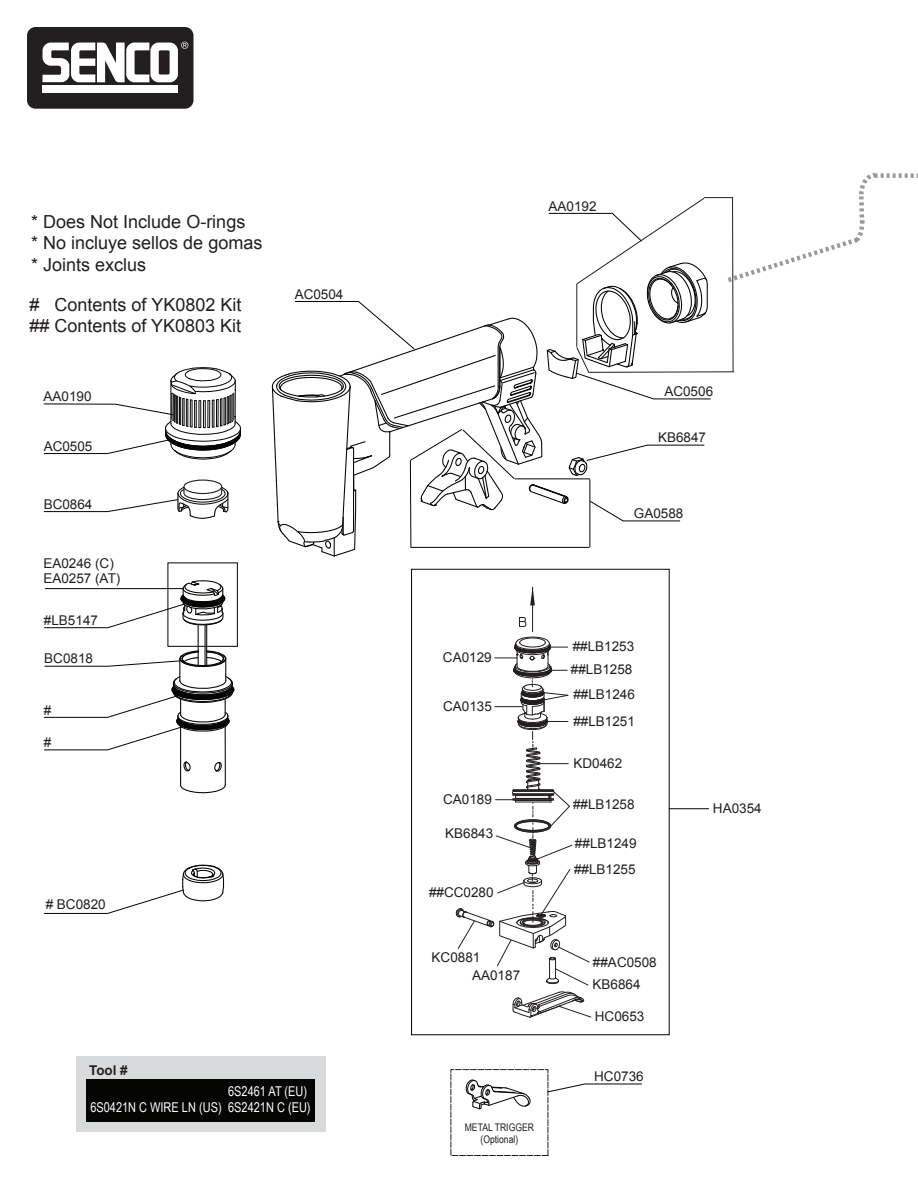
<style>
.page{position:relative;width:918px;height:1188px;background:#fff}
.page>*{position:absolute;margin:0;border:0;box-sizing:border-box;transform-origin:0 0}
.t1{font:18px/21.6px "Arial";color:#231f20}
.t2{font:13.5px/18.1px "Arial";color:#231f20}
.t3{font:13.5px/16.2px "Arial Narrow";color:#fff}
.t4{font:700 13.5px "Arial";color:#231f20}
.t5{font:10.5px/12.6px "Arial Narrow";color:#231f20;text-align:center}
</style>
<div class="page">
<div style="left:27px;top:27px;width:167px;height:82px;background:#231f20;border-radius:9px"></div>
<div style="left:43px;top:85px;width:135px;height:8px;background:#fff"></div>
<svg style="left:43px;top:42px;width:145px;height:40px"></svg>
<hr style="left:198px;top:625px;width:1px;height:40px;background:#050504">
<hr style="left:205px;top:625px;width:1px;height:40px;background:#050504">
<hr style="left:206px;top:625px;width:1px;height:40px;background:#050504">
<svg style="left:44px;top:650px;width:191px;height:144px"></svg>
<svg style="left:44px;top:864px;width:181px;height:50px"></svg>
<svg style="left:43px;top:367px;width:198px;height:93px"></svg>
<div style="left:183px;top:480px;width:39px;height:14px;border:1px solid #231f20;border-radius:50%"></div>
<svg style="left:44px;top:486px;width:185px;height:33px"></svg>
<svg style="left:271px;top:173px;width:647px;height:384px"></svg>
<div style="left:76px;top:1056px;width:250px;height:76px;background:#d9dadc"></div>
<div style="left:86px;top:1079px;width:229px;height:43px;background:#050504"></div>
<svg style="left:44px;top:580px;width:182px;height:48px"></svg>
<div style="left:168px;top:563px;width:70px;height:84px;border:1px solid #040503"></div>
<div style="left:411px;top:569px;width:259px;height:466px;border:1px solid #040503"></div>
<hr style="left:669px;top:808px;width:40px;height:1px;background:#040503">
<div style="left:451px;top:1069px;width:97px;height:87px;border:1px dashed #231f20"></div>
<svg style="left:547px;top:1083px;width:95px;height:9px"></svg>
<svg style="left:465px;top:1079px;width:66px;height:31px"></svg>
<hr style="left:532px;top:587px;width:1px;height:45px;background:#231f20">
<svg style="left:530px;top:587px;width:5px;height:18px"></svg>
<svg style="left:519px;top:617px;width:7px;height:10px"></svg>
<svg style="left:456px;top:636px;width:136px;height:382px"></svg>
<h1 class="t1" style="left:31px;top:211px;width:233px">* Does Not Include O-rings<br>* No incluye sellos de gomas * Joints exclus</h1>
<h1 class="t1" style="left:29px;top:294px;width:214px"># Contents of YK0802 Kit ## Contents of YK0803 Kit</h1>
<p class="t2" style="left:44px;top:387px;width:50px">AA0190</p>
<p class="t2" style="left:44px;top:437px;width:50px">AC0505</p>
<p class="t2" style="left:44px;top:495px;width:50px">BC0864</p>
<p class="t2" style="left:43px;top:554px;width:72px">EA0246 (C)</p>
<p class="t2" style="left:43px;top:569px;width:79px">EA0257 (AT)</p>
<p class="t2" style="left:44px;top:611px;width:56px">#LB5147</p>
<p class="t2" style="left:44px;top:650px;width:50px">BC0818</p>
<p class="t2" style="left:44px;top:701px;width:9px">#</p>
<p class="t2" style="left:44px;top:733px;width:9px">#</p>
<p class="t2" style="left:295px;top:285px;width:50px">AC0504</p>
<p class="t2" style="left:46px;top:896px;width:62px"># BC0820</p>
<p class="t4" style="left:89px;top:1061px;width:40px">Tool #</p>
<p class="t3" style="left:90px;top:1099px;width:133px">6S0421N C WIRE LN (US)</p>
<p class="t3" style="left:228px;top:1082px;width:84px">6S2461 AT (EU)<br>6S2421N C (EU)</p>
<p class="t2" style="left:549px;top:197px;width:50px">AA0192</p>
<p class="t2" style="left:664px;top:382px;width:50px">AC0506</p>
<p class="t2" style="left:658px;top:429px;width:50px">KB6847</p>
<p class="t2" style="left:634px;top:504px;width:51px">GA0588</p>
<p class="t2" style="left:443px;top:648px;width:50px">CA0129</p>
<p class="t2" style="left:443px;top:697px;width:50px">CA0135</p>
<p class="t2" style="left:443px;top:791px;width:50px">CA0189</p>
<p class="t2" style="left:445px;top:825px;width:50px">KB6843</p>
<p class="t2" style="left:429px;top:883px;width:66px">##CC0280</p>
<p class="t2" style="left:472px;top:948px;width:50px;text-indent:-41px">KC0881<br>AA0187</p>
<p class="t5" style="left:465px;top:1120px;width:71px">METAL TRIGGER (Optional)</p>
<p class="t2" style="left:571px;top:635px;width:65px;line-height:22.6px">##LB1253 ##LB1258</p>
<p class="t2" style="left:573px;top:681px;width:63px;line-height:26.5px">##LB1246 ##LB1251</p>
<p class="t2" style="left:573px;top:754px;width:50px">KD0462</p>
<p class="t2" style="left:573px;top:796px;width:63px">##LB1258</p>
<p class="t2" style="left:574px;top:830px;width:64px;line-height:26px">##LB1249 ##LB1255</p>
<p class="t2" style="left:593px;top:952px;width:66px;line-height:21.9px">##AC0508<br>KB6864</p>
<p class="t2" style="left:595px;top:1007px;width:51px">HC0653</p>
<p class="t2" style="left:594px;top:1067px;width:51px">HC0736</p>
<p class="t2" style="left:713px;top:799px;width:50px">HA0354</p>
</div>
